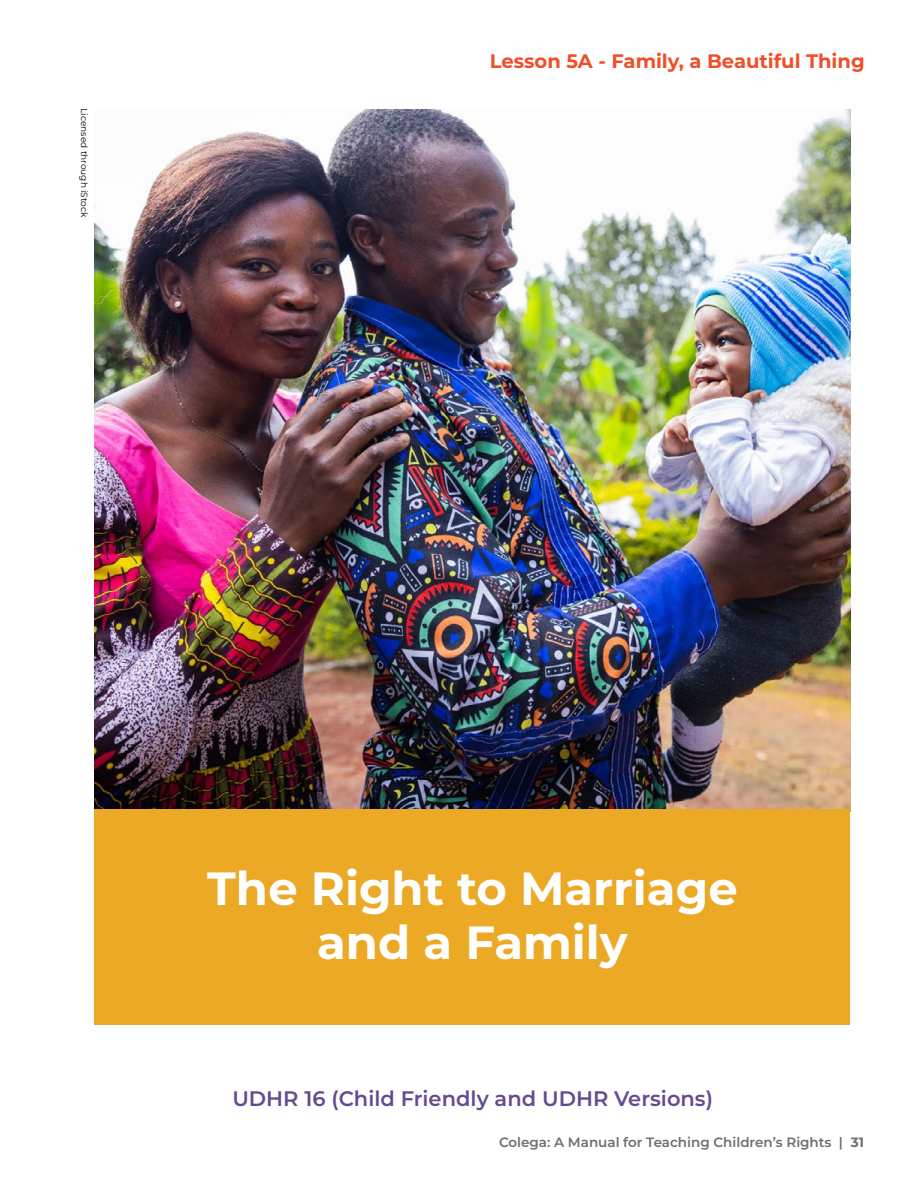
<style>
.page{position:relative;width:918px;height:1188px;background:#fff}
.page>*{position:absolute;margin:0;border:0;box-sizing:border-box;transform-origin:0 0}
.t1{font:700 46.5px/54px "Montserrat";color:#fff;text-align:center}
.t2{font:600 21px "Montserrat";color:#644b91}
.t3{font:700 19.5px "Montserrat";color:#f04e28}
.t4{font:600 13.5px "Montserrat";color:#6d6e71}
.t5{font:9px "Montserrat";color:#000}
.s1{font-weight:700}
</style>
<div class="page">
<img style="left:94px;top:109px;width:757px;height:702px">
<div style="left:94px;top:809px;width:756px;height:216px;background:#eba925"></div>
<p class="t5" style="left:91px;top:108px;width:111px;rotate:90deg">Licensed through iStock</p>
<h3 class="t3" style="left:490px;top:47px;width:376px">Lesson 5A - Family, a Beautiful Thing</h3>
<h1 class="t1" style="left:207px;top:859px;width:532px">The Right to Marriage and a Family</h1>
<h2 class="t2" style="left:232px;top:1084px;width:482px">UDHR 16 (Child Friendly and UDHR Versions)</h2>
<p class="t4" style="left:499px;top:1133px;width:366px">Colega: A Manual for Teaching Children’s Rights | <span class="s1">31</span></p>
</div>
